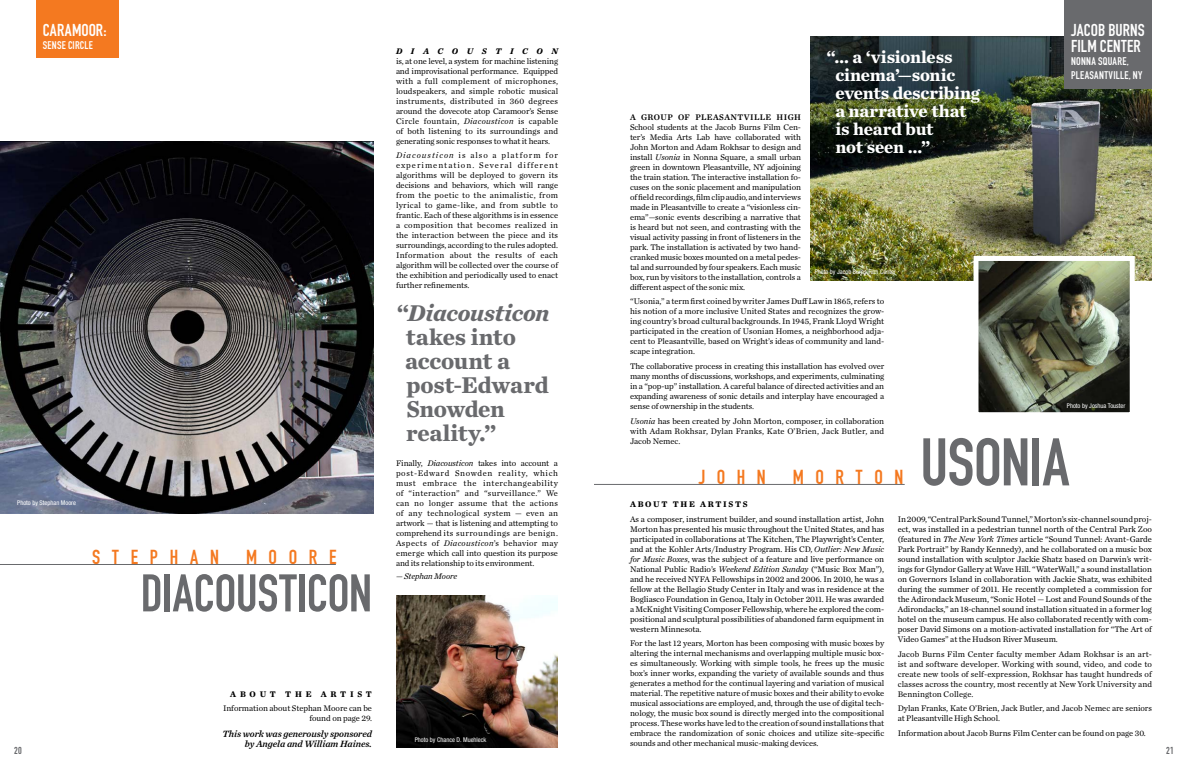
<style>
.page{position:relative;width:1188px;height:783px;background:#fff}
.page>*{position:absolute;margin:0;border:0;box-sizing:border-box;transform-origin:0 0}
.t1{font:66.1px "DIN Engschrift Std";letter-spacing:-.015em;color:#696a6d}
.t2{font:52px "DIN Engschrift Std";letter-spacing:-.01em;color:#696a6d}
.t3{font:700 23.9px/23.9px "Chronicle Text G1";letter-spacing:-.015em;color:#696a6d}
.t4{font:20px "DIN Engschrift Std";letter-spacing:.58em;color:#f47920}
.t5{font:700 17.9px/17.9px "Chronicle Text G1";letter-spacing:-.01em;color:#fff}
.t6{font:17px/16.4px "DIN Engschrift Std";letter-spacing:.005em;color:#fff}
.t7{font:11px/13.2px "DIN Engschrift Std";letter-spacing:.025em;color:#fff}
.t8{font:10px "DIN Engschrift Std";color:#696a6d}
.t9{font:italic 9.5px/10.5px "Chronicle Text G1 Semi";letter-spacing:-.005em;color:#000;text-align:right}
.t10{font:8.5px/10px "Chronicle Text G1";letter-spacing:-.005em;color:#000;text-align:justify}
.t11{font:700 8.5px "Chronicle Text G1";color:#000}
.t12{font:8.5px "Chronicle Text G1 Semi";letter-spacing:.05em;color:#000}
.t13{font:italic 8.5px "Chronicle Text G1";letter-spacing:-.01em;color:#000}
.t14{font:italic 700 8.5px "Chronicle Text G1";color:#000}
.t15{font:condensed 6.5px "Helvetica Neue LT Std";color:#fff}
.s1{font-style:italic}
</style>
<div class="page">
<hr style="left:594px;top:484px;width:311px;height:1px;background:#696a6d">
<img style="left:810px;top:36px;width:342px;height:244px">
<img style="left:980px;top:262px;width:149px;height:149px">
<div style="left:974px;top:256px;width:161px;height:161px;border:5px solid #fff"></div>
<div style="left:1064px;top:0;width:88px;height:88px;background:#696a6d"></div>
<div style="left:36px;top:0;width:82px;height:57px;background:#f47920"></div>
<hr style="left:0;top:564px;width:336px;height:1px;background:#696a6d">
<img style="left:0;top:141px;width:373px;height:372px">
<img style="left:397px;top:596px;width:161px;height:151px">
<h3 class="t6" style="left:43px;top:22px;width:65px">CARAMOOR:</h3>
<p class="t7" style="left:43px;top:39px;width:51px">SENSE CIRCLE</p>
<h3 class="t6" style="left:1071px;top:22px;width:75px">JACOB BURNS<br>FILM CENTER</h3>
<p class="t7" style="left:1071px;top:55px;width:73px">NONNA SQUARE,<br>PLEASANTVILLE, NY</p>
<p class="t14" style="left:396px;top:44px;width:27px">D iac</p>
<p class="t14" style="left:452px;top:44px;width:43px">oustic</p>
<p class="t14" style="left:537px;top:44px;width:21px">o n</p>
<p class="t10" style="left:396px;top:55px;width:164px">is, at one level, a system for machine listening and improvisational performance. Equipped with a full complement of microphones, loudspeakers, and simple robotic musical instruments, distributed in 360 degrees around the dovecote atop Caramoor’s Sense Circle fountain, <span class="s1">Diacousticon</span> is capable of both listening to its surroundings and generating sonic responses to what it hears.</p>
<p class="t10" style="left:396px;top:150px;width:164px"><span class="s1">Diacousticon</span> is also a platform for experimentation. Several different algorithms will be deployed to govern its decisions and behaviors, which will range from the poetic to the animalistic, from lyrical to game-like, and from subtle to frantic. Each of these algorithms is in essence a composition that becomes realized in the interaction between the piece and its surroundings, according to the rules adopted.<br>Information about the results of each algorithm will be collected over the course of the exhibition and periodically used to enact further refinements.</p>
<h3 class="t3" style="left:405px;top:300px;width:146px;text-indent:-8px">“<span class="s1">Diacousticon </span>takes into account a post-Edward<br>Snowden reality.”</h3>
<h3 class="t5" style="left:835px;top:47px;width:146px;text-indent:-9px">“… a ‘visionless cinema’—sonic events describing a narrative that is heard but<br>not seen …”</h3>
<p class="t12" style="left:630px;top:110px;width:19px">A GRO</p>
<p class="t12" style="left:661px;top:110px;width:25px">UP OF</p>
<p class="t12" style="left:695px;top:110px;width:7px">PLEASA</p>
<p class="t12" style="left:731px;top:110px;width:30px">NTVILLE</p>
<p class="t12" style="left:777px;top:110px;width:19px">HIGH</p>
<p class="t10" style="left:630px;top:122px;width:173px">School students at the Jacob Burns Film Cen&shy;ter’s Media Arts Lab have collaborated with John Morton and Adam Rokhsar to design and install <span class="s1">Usonia</span> in Nonna Square, a small urban green in downtown Pleasantville, NY adjoining the train station. The interactive installation fo&shy;cuses on the sonic placement and manipulation of field recordings, film clip audio, and interviews made in Pleasantville to create a “visionless cin&shy;ema”—sonic events describing a narrative that is heard but not seen, and contrasting with the visual activity passing in front of listeners in the park. The installation is activated by two hand&shy;cranked music boxes mounted on a metal pedes&shy;tal and surrounded by four speakers. Each music box, run by visitors to the installation, controls a different aspect of the sonic mix.</p>
<p class="t10" style="left:630px;top:296px;width:256px">“Usonia,” a term first coined by writer James Duff Law in 1865, refers to his notion of a more inclusive United States and recognizes the grow&shy;ing country’s broad cultural backgrounds. In 1945, Frank Lloyd Wright participated in the creation of Usonian Homes, a neighborhood adja&shy;cent to Pleasantville, based on Wright’s ideas of community and land&shy;scape integration.</p>
<p class="t10" style="left:630px;top:361px;width:256px">The collaborative process in creating this installation has evolved over many months of discussions, workshops, and experiments, culminating in a “pop-up” installation. A careful balance of directed activities and an expanding awareness of sonic details and interplay have encouraged a sense of ownership in the students.</p>
<p class="t10" style="left:630px;top:415px;width:256px"><span class="s1">Usonia</span> has been created by John Morton, composer, in collaboration with Adam Rokhsar, Dylan Franks, Kate O’Brien, Jack Butler, and Jacob Nemec.</p>
<p class="t15" style="left:815px;top:268px;width:83px">Photo by Jacob Burns Film Center</p>
<p class="t15" style="left:1067px;top:402px;width:60px">Photo by Joshua Touster</p>
<h1 class="t1" style="left:920px;top:423px;width:148px">USONIA</h1>
<p class="t10" style="left:396px;top:458px;width:163px">Finally, <span class="s1">Diacousticon</span> takes into account a post-Edward Snowden reality, which must embrace the interchangeability of “interaction” and “surveillance.” We can no longer assume that the actions of any technological system — even an artwork — that is listening and attempting to comprehend its surroundings are benign.<br>Aspects of <span class="s1">Diacousticon</span>’s behavior may emerge which call into question its purpose and its relationship to its environment.</p>
<p class="t13" style="left:396px;top:570px;width:63px">— Stephan Moore</p>
<h3 class="t4" style="left:699px;top:465px;width:69px">JOHN</h3>
<h3 class="t4" style="left:793px;top:465px;width:112px">MORTON</h3>
<p class="t15" style="left:17px;top:499px;width:60px">Photo by Stephan Moore</p>
<p class="t11" style="left:630px;top:497px;width:17px">About</p>
<p class="t11" style="left:673px;top:497px;width:9px">the</p>
<p class="t11" style="left:700px;top:497px;width:16px">Artists</p>
<p class="t10" style="left:630px;top:514px;width:256px">As a composer, instrument builder, and sound installation artist, John Morton has presented his music throughout the United States, and has participated in collaborations at The Kitchen, The Playwright’s Center, and at the Kohler Arts/Industry Program. His CD, <span class="s1">Outlier: New Music for Music Boxes</span>, was the subject of a feature and live performance on National Public Radio’s <span class="s1">Weekend Edition Sunday</span> (“Music Box Man”), and he received NYFA Fellowships in 2002 and 2006. In 2010, he was a fellow at the Bellagio Study Center in Italy and was in residence at the Bogliasco Foundation in Genoa, Italy in October 2011. He was awarded a McKnight Visiting Composer Fellowship, where he explored the com&shy;positional and sculptural possibilities of abandoned farm equipment in western Minnesota.</p>
<p class="t10" style="left:630px;top:638px;width:256px">For the last 12 years, Morton has been composing with music boxes by altering the internal mechanisms and overlapping multiple music box&shy;es simultaneously. Working with simple tools, he frees up the music box’s inner works, expanding the variety of available sounds and thus generates a method for the continual layering and variation of musical material. The repetitive nature of music boxes and their ability to evoke musical associations are employed, and, through the use of digital tech&shy;nology, the music box sound is directly merged into the compositional process. These works have led to the creation of sound installations that embrace the randomization of sonic choices and utilize site-specific sounds and other mechanical music-making devices.</p>
<p class="t10" style="left:898px;top:514px;width:256px">In 2009, “Central Park Sound Tunnel,” Morton’s six-channel sound proj&shy;ect, was installed in a pedestrian tunnel north of the Central Park Zoo (featured in <span class="s1">The New York Times</span> article “Sound Tunnel: Avant-Garde Park Portrait” by Randy Kennedy), and he collaborated on a music box sound installation with sculptor Jackie Shatz based on Darwin’s writ&shy;ings for Glyndor Gallery at Wave Hill. “WaterWall,” a sound installation on Governors Island in collaboration with Jackie Shatz, was exhibited during the summer of 2011. He recently completed a commission for the Adirondack Museum, “Sonic Hotel — Lost and Found Sounds of the Adirondacks,” an 18-channel sound installation situated in a former log hotel on the museum campus. He also collaborated recently with com&shy;poser David Simons on a motion-activated installation for “The Art of Video Games” at the Hudson River Museum.</p>
<p class="t10" style="left:898px;top:648px;width:256px">Jacob Burns Film Center faculty member Adam Rokhsar is an art&shy;ist and software developer. Working with sound, video, and code to create new tools of self-expression, Rokhsar has taught hundreds of classes across the country, most recently at New York University and Bennington College.</p>
<p class="t10" style="left:898px;top:703px;width:256px">Dylan Franks, Kate O’Brien, Jack Butler, and Jacob Nemec are seniors at Pleasantville High School.</p>
<p class="t10" style="left:898px;top:728px;width:250px">Information about Jacob Burns Film Center can be found on page 30.</p>
<h3 class="t4" style="left:92px;top:545px;width:129px">STEPHAN</h3>
<h3 class="t4" style="left:246px;top:545px;width:91px">MOORE</h3>
<h2 class="t2" style="left:141px;top:563px;width:233px">DIACOUSTICON</h2>
<p class="t11" style="left:230px;top:687px;width:20px">A bout</p>
<p class="t11" style="left:285px;top:687px;width:10px">the</p>
<p class="t11" style="left:321px;top:687px;width:19px">A rtist</p>
<p class="t10" style="left:223px;top:703px;width:150px;text-align:right">Information about Stephan Moore can be found on page 29.</p>
<p class="t9" style="left:222px;top:728px;width:151px">This work was generously sponsored by Angela and William Haines.</p>
<p class="t15" style="left:415px;top:736px;width:73px">Photo by Chance D. Muehleck</p>
<p class="t8" style="left:14px;top:745px;width:9px">20</p>
<p class="t8" style="left:1166px;top:745px;width:9px">21</p>
</div>
